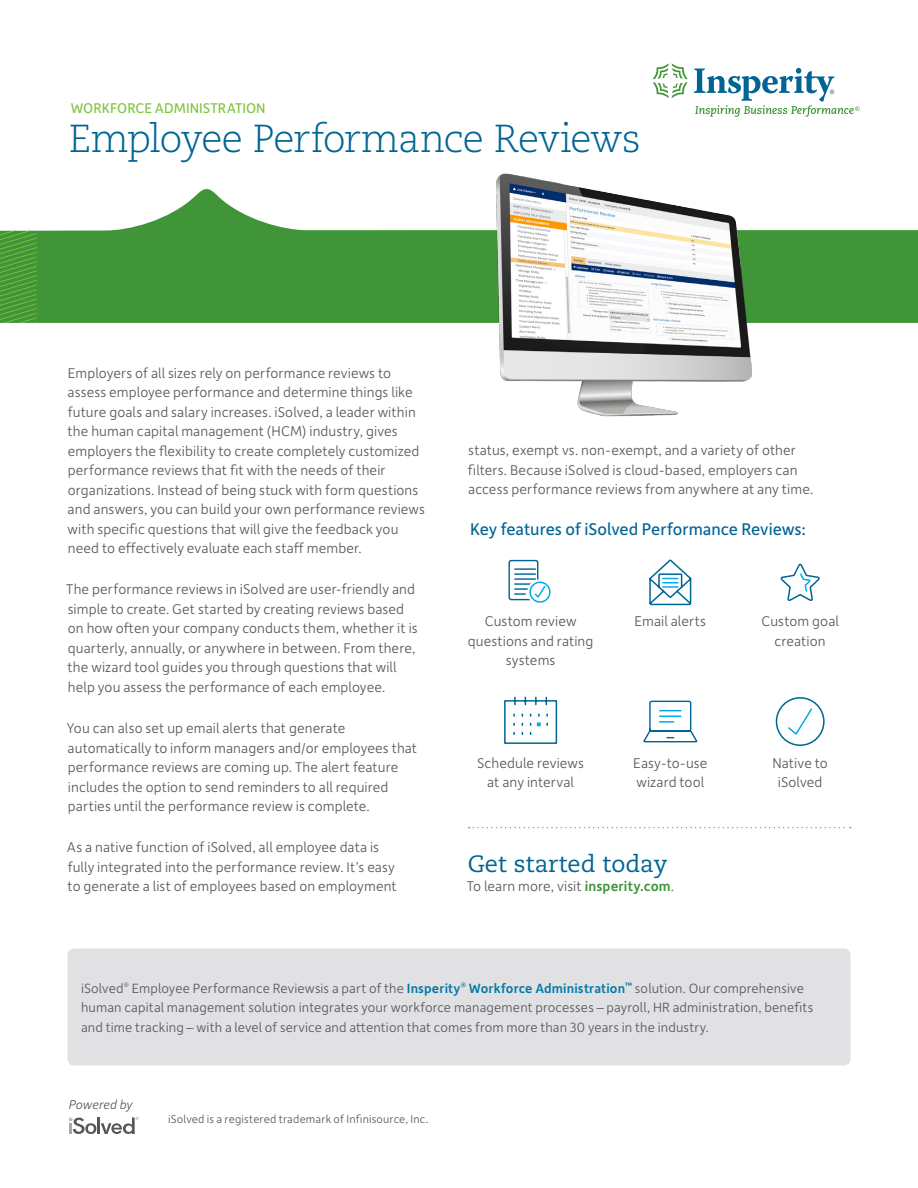
<style>
.page{position:relative;width:918px;height:1188px;background:#fff}
.page>*{position:absolute;margin:0;border:0;box-sizing:border-box;transform-origin:0 0}
.Intro_copy{font:300 39px "Caecilia LT Std";letter-spacing:-.03em;color:#006494}
.Body_Copy{font:23.7px "Caecilia LT Std";color:#006494}
.Body_Copy-2{font:18px "Depot New";letter-spacing:-.005em;color:#006494}
.Body_Copy-3{font:300 15px/19.5px "Depot New";letter-spacing:.005em;color:#57585a}
.Intro_copy-2{font:15px "Depot New";color:#81c340}
.Body_copy{font:300 14.25px/19.5px "Depot New";letter-spacing:.01em;color:#57585a}
.Body_copy-2{font:italic 300 13.5px "Depot New";color:#57585a}
.Body_copy-3{font:300 12px "Depot New";letter-spacing:.015em;color:#57585a}
.s1{font-weight:500;color:#3f9537}
.s2{font-weight:500;color:#0479a6}
</style>
<div class="page">
<svg style="left:469px;top:827px;width:382px;height:1px"></svg>
<svg style="left:653px;top:63px;width:35px;height:35px"></svg>
<svg style="left:694px;top:68px;width:166px;height:49px"></svg>
<svg style="left:0;top:187px;width:918px;height:136px;fill:#3f9537"></svg>
<svg style="left:0;top:231px;width:37px;height:92px;background:#4b9d38"></svg>
<svg style="left:69px;top:1117px;width:70px;height:17px"></svg>
<div style="left:68px;top:948px;width:782px;height:117px;background:#e1e1e3;border-radius:7px"></div>
<img style="left:497px;top:173px;width:255px;height:244px">
<svg style="left:643px;top:700px;width:55px;height:43px"></svg>
<svg style="left:649px;top:559px;width:43px;height:47px"></svg>
<svg style="left:788px;top:708px;width:24px;height:27px"></svg>
<div style="left:776px;top:697px;width:49px;height:49px;border:2px solid #006494;border-radius:50%"></div>
<svg style="left:504px;top:696px;width:54px;height:48px"></svg>
<svg style="left:780px;top:564px;width:39px;height:37px"></svg>
<hr style="left:515px;top:568px;width:20px;height:2px;background:#006494">
<hr style="left:515px;top:573px;width:20px;height:2px;background:#006494">
<div style="left:508px;top:560px;width:30px;height:40px;border:1px solid #006494;border-radius:2px"></div>
<svg style="left:515px;top:578px;width:36px;height:25px"></svg>
<p class="Intro_copy-2" style="left:71px;top:98px;width:196px">WORKFORCE ADMINISTRATION</p>
<p class="Intro_copy" style="left:69px;top:116px;width:574px">Employee Performance Reviews</p>
<p class="Body_Copy-3" style="left:68px;top:362px;width:359px">Employers of all sizes rely on performance reviews to assess employee performance and determine things like future goals and salary increases. iSolved, a leader within the human capital management (HCM) industry, gives employers the flexibility to create completely customized performance reviews that fit with the needs of their organizations. Instead of being stuck with form questions and answers, you can build your own performance reviews with specific questions that will give the feedback you need to effectively evaluate each staff member.</p>
<p class="Body_Copy-3" style="left:66px;top:579px;width:353px">The performance reviews in iSolved are user-friendly and simple to create. Get started by creating reviews based on how often your company conducts them, whether it is quarterly, annually, or anywhere in between. From there, the wizard tool guides you through questions that will help you assess the performance of each employee.</p>
<p class="Body_Copy-3" style="left:67px;top:718px;width:352px">You can also set up email alerts that generate automatically to inform managers and/or employees that performance reviews are coming up. The alert feature includes the option to send reminders to all required parties until the performance review is complete.</p>
<p class="Body_Copy-3" style="left:67px;top:837px;width:331px">As a native function of iSolved, all employee data is fully integrated into the performance review. It’s easy to generate a list of employees based on employment</p>
<p class="Body_Copy-3" style="left:468px;top:440px;width:347px">status, exempt vs. non-exempt, and a variety of other filters. Because iSolved is cloud-based, employers can access performance reviews from anywhere at any time.</p>
<p class="Body_Copy-2" style="left:470px;top:517px;width:337px">Key features of iSolved Performance Reviews:</p>
<p class="Body_Copy-3" style="left:468px;top:611px;width:127px;text-align:center">Custom review questions and rating systems</p>
<p class="Body_Copy-3" style="left:761px;top:611px;width:79px;text-align:center">Custom goal creation</p>
<p class="Body_Copy-3" style="left:634px;top:611px;width:73px">Email alerts</p>
<p class="Body_Copy-3" style="left:477px;top:752px;width:109px;text-align:center">Schedule reviews at any interval</p>
<p class="Body_Copy-3" style="left:633px;top:752px;width:76px">Easy-to-use wizard tool</p>
<p class="Body_Copy-3" style="left:772px;top:752px;width:57px;text-align:center">Native to iSolved</p>
<p class="Body_Copy" style="left:468px;top:850px;width:201px">Get started today</p>
<p class="Body_Copy-3" style="left:467px;top:876px;width:209px">To learn more, visit <span class="s1">insperity.com</span>.</p>
<p class="Body_copy" style="left:81px;top:978px;width:734px">iSolved<sup>®</sup> Employee Performance Reviewsis a part of the <span class="s2">Insperity</span><sup>®</sup> <span class="s2">Workforce Administration</span><sup>™</sup> solution. Our comprehensive human capital management solution integrates your workforce management processes – payroll, HR administration, benefits and time tracking – with a level of service and attention that comes from more than 30 years in the industry.</p>
<p class="Body_copy-2" style="left:69px;top:1096px;width:65px">Powered by</p>
<p class="Body_copy-3" style="left:168px;top:1111px;width:262px">iSolved is a registered trademark of Infinisource, Inc.</p>
</div>
